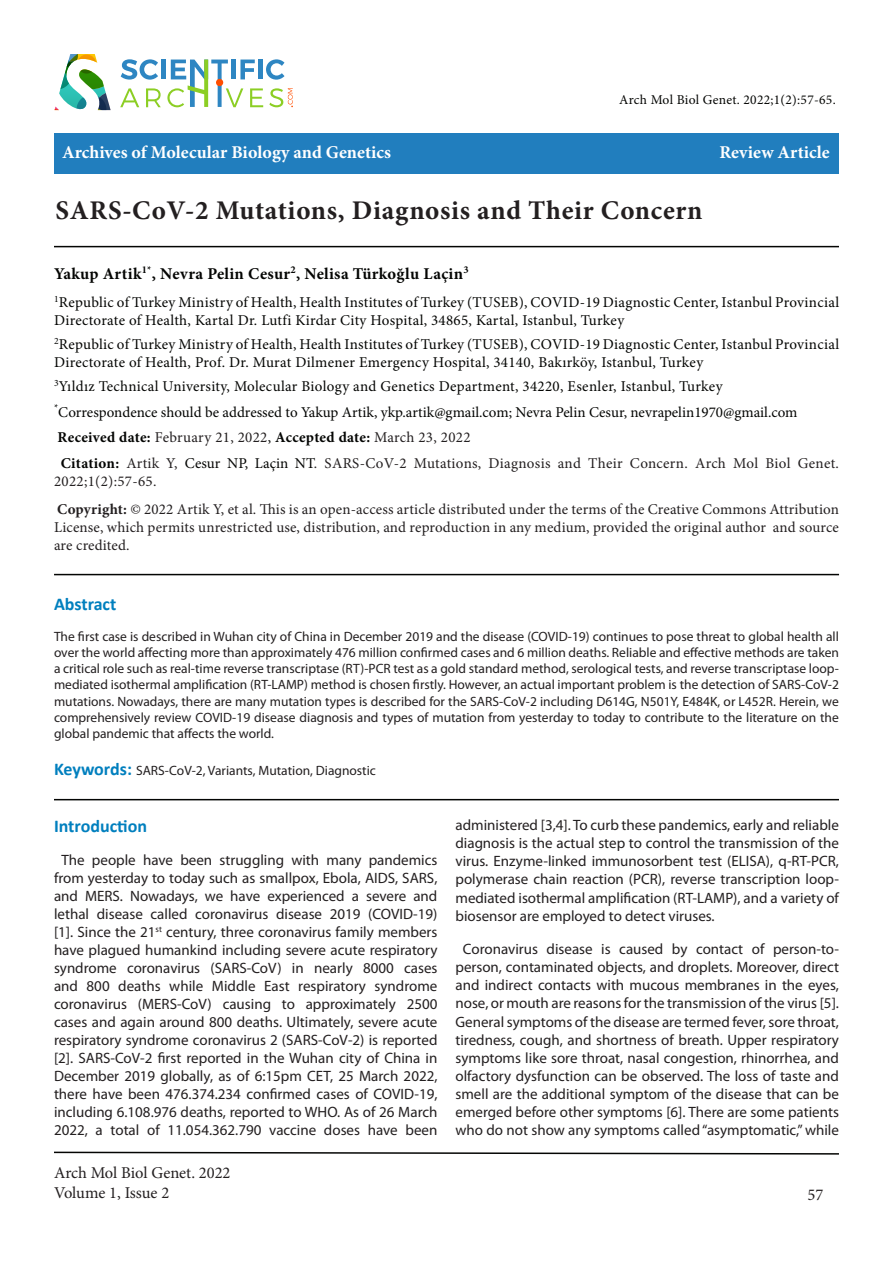
<style>
.page{position:relative;width:893px;height:1263px;background:#fff}
.page>*{position:absolute;margin:0;border:0;box-sizing:border-box;transform-origin:0 0}
.t1{font:700 27px "Minion Pro";letter-spacing:.025em;color:#231f20}
.t2{font:700 18px "Minion Pro";color:#fff}
.t3{font:700 18px "Calibri";color:#007fbe}
.t4{font:700 16.5px "Minion Pro";letter-spacing:.02em;color:#040503}
.t5{font:16.5px/19.8px "Minion Pro";letter-spacing:-.005em;color:#231f20}
.t6{font:15px/18px "Myriad Pro";color:#231f20;text-align:center}
.t7{font:15px/18px "Minion Pro";letter-spacing:.015em;color:#040503}
.t8{font:15px/18px "Minion Pro";letter-spacing:.015em;color:#231f20}
.t9{font:13.5px/16.2px "Myriad Pro";color:#231f20;text-align:justify}
.t10{font:13.5px "Minion Pro";letter-spacing:.02em;color:#040503}
.s1{font-weight:700;color:#040503}
.s2{color:#040503}
.s3{font-weight:700}
.s4{font-family:"Calibri";font-weight:700;font-size:18px;color:#007fbe}
</style>
<div class="page">
<div style="left:54px;top:134px;width:785px;height:40px;background:#217ebe"></div>
<svg style="left:121px;top:59px;width:37px;height:21px"></svg>
<div style="left:161px;top:60px;width:5px;height:19px;background:#2e86c2"></div>
<svg style="left:120px;top:88px;width:19px;height:19px"></svg>
<svg style="left:146px;top:88px;width:15px;height:19px"></svg>
<svg style="left:167px;top:59px;width:126px;height:48px"></svg>
<svg style="left:54px;top:54px;width:57px;height:56px"></svg>
<svg style="left:54px;top:1151px;width:785px;height:4px"></svg>
<hr style="left:54px;top:246px;width:785px;height:1px;background:#040503">
<hr style="left:54px;top:574px;width:785px;height:1px;background:#040503">
<hr style="left:54px;top:799px;width:785px;height:1px;background:#040503">
<p class="t10" style="left:619px;top:90px;width:218px">Arch Mol Biol Genet. 2022;1(2):57-65.</p>
<p class="t2" style="left:62px;top:139px;width:330px">Archives of Molecular Biology and Genetics</p>
<p class="t2" style="left:719px;top:140px;width:112px">Review Article</p>
<p class="t1" style="left:56px;top:191px;width:648px">SARS-CoV-2 Mutations, Diagnosis and Their Concern</p>
<p class="t4" style="left:54px;top:262px;width:416px">Yakup Artik<sup>1*</sup>, Nevra Pelin Cesur<sup>2</sup>, Nelisa Türkoğlu Laçin<sup>3</sup></p>
<p class="t7" style="left:54px;top:294px;width:787px"><sup>1</sup>Republic of Turkey Ministry of Health, Health Institutes of Turkey (TUSEB), COVID‐19 Diagnostic Center, Istanbul Provincial<br>Directorate of Health, Kartal Dr. Lutfi Kirdar City Hospital, 34865, Kartal, Istanbul, Turkey</p>
<p class="t7" style="left:54px;top:336px;width:787px"><sup>2</sup>Republic of Turkey Ministry of Health, Health Institutes of Turkey (TUSEB), COVID‐19 Diagnostic Center, Istanbul Provincial<br>Directorate of Health, Prof. Dr. Murat Dilmener Emergency Hospital, 34140, Bakırköy, Istanbul, Turkey</p>
<p class="t7" style="left:54px;top:378px;width:670px"><sup>3</sup>Yıldız Technical University, Molecular Biology and Genetics Department, 34220, Esenler, Istanbul, Turkey</p>
<p class="t7" style="left:54px;top:403px;width:745px"><sup>*</sup>Correspondence should be addressed to Yakup Artik, ykp.artik@gmail.com; Nevra Pelin Cesur, nevrapelin1970@gmail.com</p>
<p class="t8" style="left:58px;top:428px;width:414px"><span class="s1">Received date:</span> February 21, 2022<span class="s2">,</span> <span class="s1">Accepted date:</span> March 23, 2022</p>
<p class="t8" style="left:54px;top:454px;width:786px;text-indent:7px"><span class="s1">Citation:</span> Artik Y, <span class="s2">Cesur NP, Laçin NT</span>. SARS-CoV-2 Mutations, Diagnosis and Their Concern. Arch Mol Biol Genet.<br>2022;1(2):57-65.</p>
<p class="t8" style="left:54px;top:500px;width:786px;text-align:justify"><span class="s3">Copyright:</span> © 2022 Artik Y, et al. This is an open-access article distributed under the terms of the Creative Commons Attribution License, which permits unrestricted use, distribution, and reproduction in any medium, provided the original author and source are credited.</p>
<p class="t3" style="left:54px;top:591px;width:64px">Abstract</p>
<p class="t9" style="left:54px;top:628px;width:786px">The first case is described in Wuhan city of China in December 2019 and the disease (COVID-19) continues to pose threat to global health all over the world affecting more than approximately 476 million confirmed cases and 6 million deaths. Reliable and effective methods are taken a critical role such as real-time reverse transcriptase (RT)-PCR test as a gold standard method, serological tests, and reverse transcriptase loop&shy;mediated isothermal amplification (RT-LAMP) method is chosen firstly. However, an actual important problem is the detection of SARS-CoV-2 mutations. Nowadays, there are many mutation types is described for the SARS-CoV-2 including D614G, N501Y, E484K, or L452R. Herein, we comprehensively review COVID-19 disease diagnosis and types of mutation from yesterday to today to contribute to the literature on the global pandemic that affects the world.</p>
<p class="t9" style="left:54px;top:762px;width:323px"><span class="s4">Keywords:</span> SARS-CoV-2, Variants, Mutation, Diagnostic</p>
<p class="t3" style="left:54px;top:813px;width:95px">Introduction</p>
<p class="t6" style="left:54px;top:851px;width:385px">The people have been struggling with many pandemics from yesterday to today such as smallpox, Ebola, AIDS, SARS, and MERS. Nowadays, we have experienced a severe and lethal disease called coronavirus disease 2019 (COVID-19) [1]. Since the 21<sup>st</sup> century, three coronavirus family members have plagued humankind including severe acute respiratory syndrome coronavirus (SARS‐CoV) in nearly 8000 cases and 800 deaths while Middle East respiratory syndrome coronavirus (MERS‐CoV) causing to approximately 2500 cases and again around 800 deaths. Ultimately, severe acute respiratory syndrome coronavirus 2 (SARS‐CoV‐2) is reported [2]. SARS‐CoV‐2 first reported in the Wuhan city of China in December 2019 globally, as of 6:15pm CET, 25 March 2022, there have been 476.374.234 confirmed cases of COVID-19, including 6.108.976 deaths, reported to WHO. As of 26 March 2022, a total of 11.054.362.790 vaccine doses have been</p>
<p class="t5" style="left:54px;top:1163px;width:178px">Arch Mol Biol Genet. 2022<br>Volume 1, Issue 2</p>
<p class="t6" style="left:455px;top:816px;width:385px;text-align:justify">administered [3,4]. To curb these pandemics, early and reliable diagnosis is the actual step to control the transmission of the virus. Enzyme-linked immunosorbent test (ELISA), q-RT-PCR, polymerase chain reaction (PCR), reverse transcription loop&shy;mediated isothermal amplification (RT-LAMP), and a variety of biosensor are employed to detect viruses.</p>
<p class="t6" style="left:455px;top:939px;width:385px">Coronavirus disease is caused by contact of person-to&shy;person, contaminated objects, and droplets. Moreover, direct and indirect contacts with mucous membranes in the eyes, nose, or mouth are reasons for the transmission of the virus [5].<br>General symptoms of the disease are termed fever, sore throat, tiredness, cough, and shortness of breath. Upper respiratory symptoms like sore throat, nasal congestion, rhinorrhea, and olfactory dysfunction can be observed. The loss of taste and smell are the additional symptom of the disease that can be emerged before other symptoms [6]. There are some patients who do not show any symptoms called “asymptomatic,” while</p>
<p class="t5" style="left:808px;top:1184px;width:17px">57</p>
</div>
